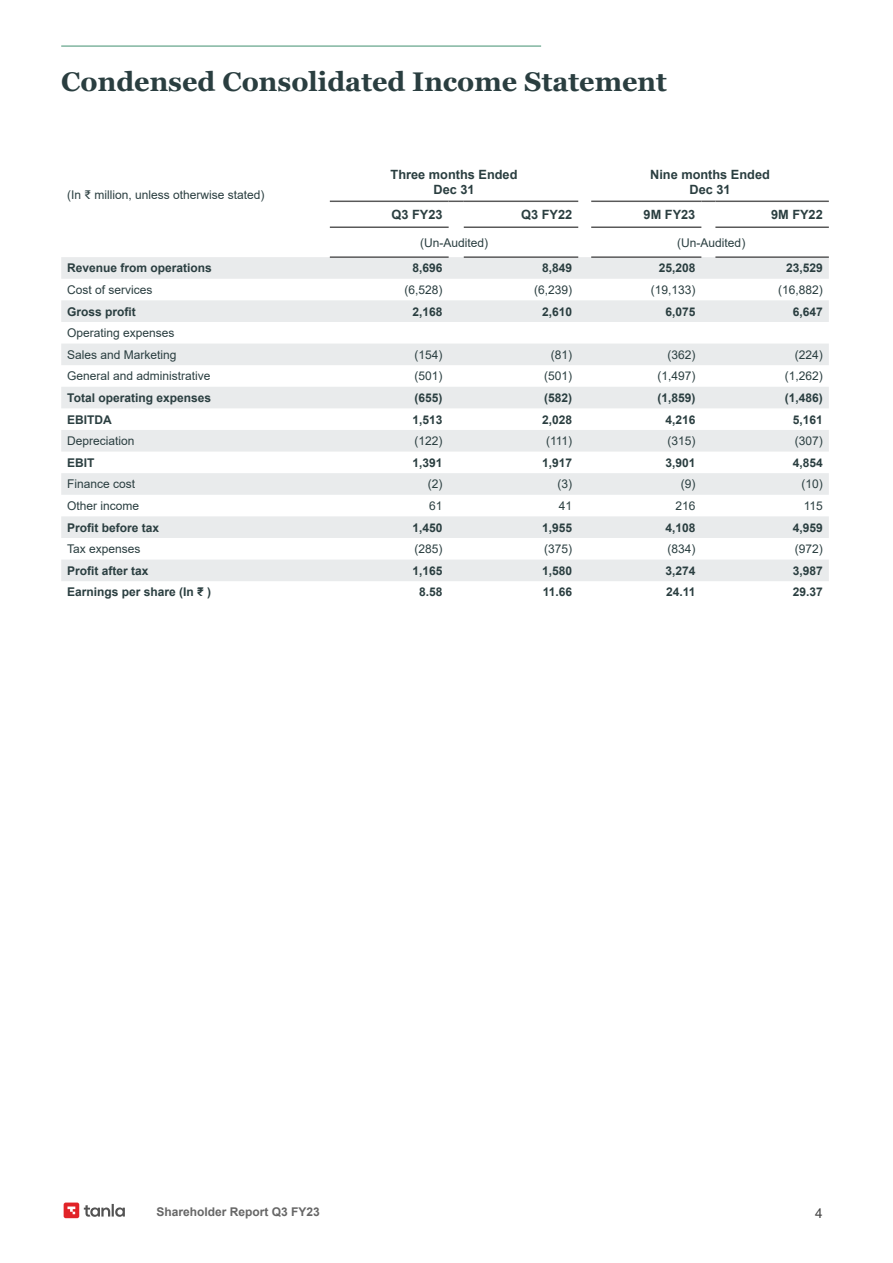
<style>
.page{position:relative;width:893px;height:1263px;background:#fff}
.page>*{position:absolute;margin:0;border:0;box-sizing:border-box;transform-origin:0 0}
.t1{font:700 27px "Georgia";color:#2a3e40}
.t2{font:13.5px "Arial";color:#434343}
.t3{font:700 12.75px/15.3px "Arial";color:#2a3e40;text-align:center}
.t4{font:12px/21.6px "Arial";color:#2a3e40}
.t5{font:700 12px "Arial";color:#2a3e40}
.t6{font:700 12px "Arial";color:#666}
</style>
<div class="page">
<hr style="left:61px;top:45px;width:480px;height:2px;background:#81b5a0">
<svg style="left:61px;top:257px;width:768px;height:324px;fill:#e9ebec"></svg>
<hr style="left:330px;top:256px;width:119px;height:2px;background:#595959">
<hr style="left:464px;top:256px;width:114px;height:2px;background:#595959">
<hr style="left:591px;top:256px;width:110px;height:2px;background:#595959">
<hr style="left:715px;top:256px;width:114px;height:2px;background:#595959">
<hr style="left:330px;top:226px;width:119px;height:2px;background:#595959">
<hr style="left:464px;top:226px;width:114px;height:2px;background:#595959">
<hr style="left:591px;top:226px;width:110px;height:2px;background:#595959">
<hr style="left:715px;top:226px;width:114px;height:2px;background:#595959">
<hr style="left:330px;top:201px;width:119px;height:1px;background:#595959">
<svg style="left:449px;top:201px;width:15px;height:1px"></svg>
<hr style="left:464px;top:201px;width:114px;height:1px;background:#595959">
<hr style="left:591px;top:201px;width:110px;height:1px;background:#595959">
<svg style="left:701px;top:201px;width:14px;height:1px"></svg>
<hr style="left:715px;top:201px;width:114px;height:1px;background:#595959">
<svg style="left:64px;top:1202px;width:61px;height:16px"></svg>
<h1 class="t1" style="left:61px;top:64px;width:607px">Condensed Consolidated Income Statement</h1>
<p class="t4" style="left:67px;top:184px;width:199px">(In ₹ million, unless otherwise stated)</p>
<p class="t3" style="left:391px;top:167px;width:128px">Three months Ended<br>Dec 31</p>
<p class="t3" style="left:650px;top:167px;width:121px">Nine months Ended<br>Dec 31</p>
<p class="t3" style="left:392px;top:207px;width:53px">Q3 FY23</p>
<p class="t3" style="left:521px;top:207px;width:53px">Q3 FY22</p>
<p class="t3" style="left:644px;top:207px;width:53px">9M FY23</p>
<p class="t3" style="left:771px;top:207px;width:53px">9M FY22</p>
<p class="t4" style="left:420px;top:231px;width:70px">(Un-Audited)</p>
<p class="t4" style="left:677px;top:231px;width:70px">(Un-Audited)</p>
<p class="t5" style="left:67px;top:260px;width:146px">Revenue from operations</p>
<p class="t5" style="left:413px;top:260px;width:32px">8,696</p>
<p class="t5" style="left:542px;top:260px;width:32px">8,849</p>
<p class="t5" style="left:659px;top:260px;width:38px">25,208</p>
<p class="t5" style="left:786px;top:260px;width:38px">23,529</p>
<p class="t4" style="left:67px;top:279px;width:87px">Cost of services</p>
<p class="t4" style="left:405px;top:279px;width:40px">(6,528)</p>
<p class="t4" style="left:534px;top:279px;width:40px">(6,239)</p>
<p class="t4" style="left:651px;top:279px;width:46px">(19,133)</p>
<p class="t4" style="left:778px;top:279px;width:46px">(16,882)</p>
<p class="t5" style="left:67px;top:303px;width:70px">Gross profit</p>
<p class="t5" style="left:413px;top:303px;width:32px">2,168</p>
<p class="t5" style="left:542px;top:303px;width:32px">2,610</p>
<p class="t5" style="left:665px;top:303px;width:32px">6,075</p>
<p class="t5" style="left:793px;top:303px;width:32px">6,647</p>
<p class="t4" style="left:67px;top:322px;width:111px">Operating expenses<br>Sales and Marketing</p>
<p class="t4" style="left:415px;top:344px;width:30px">(154)</p>
<p class="t4" style="left:551px;top:344px;width:23px">(81)</p>
<p class="t4" style="left:667px;top:344px;width:30px">(362)</p>
<p class="t4" style="left:795px;top:344px;width:30px">(224)</p>
<p class="t4" style="left:67px;top:365px;width:145px">General and administrative</p>
<p class="t4" style="left:415px;top:365px;width:30px">(501)</p>
<p class="t4" style="left:544px;top:365px;width:30px">(501)</p>
<p class="t4" style="left:657px;top:365px;width:40px">(1,497)</p>
<p class="t4" style="left:785px;top:365px;width:40px">(1,262)</p>
<p class="t5" style="left:67px;top:389px;width:145px">Total operating expenses</p>
<p class="t5" style="left:415px;top:389px;width:30px">(655)</p>
<p class="t5" style="left:544px;top:389px;width:30px">(582)</p>
<p class="t5" style="left:657px;top:389px;width:40px">(1,859)</p>
<p class="t5" style="left:785px;top:389px;width:40px">(1,486)</p>
<p class="t5" style="left:67px;top:411px;width:46px">EBITDA</p>
<p class="t5" style="left:413px;top:411px;width:32px">1,513</p>
<p class="t5" style="left:542px;top:411px;width:32px">2,028</p>
<p class="t5" style="left:665px;top:411px;width:32px">4,216</p>
<p class="t5" style="left:793px;top:411px;width:32px">5,161</p>
<p class="t4" style="left:67px;top:430px;width:69px">Depreciation</p>
<p class="t4" style="left:415px;top:430px;width:30px">(122)</p>
<p class="t4" style="left:546px;top:430px;width:28px">(111)</p>
<p class="t4" style="left:667px;top:430px;width:30px">(315)</p>
<p class="t4" style="left:795px;top:430px;width:30px">(307)</p>
<p class="t5" style="left:67px;top:454px;width:29px">EBIT</p>
<p class="t5" style="left:413px;top:454px;width:32px">1,391</p>
<p class="t5" style="left:542px;top:454px;width:32px">1,917</p>
<p class="t5" style="left:665px;top:454px;width:32px">3,901</p>
<p class="t5" style="left:793px;top:454px;width:32px">4,854</p>
<p class="t4" style="left:67px;top:473px;width:70px">Finance cost</p>
<p class="t4" style="left:428px;top:473px;width:16px">(2)</p>
<p class="t4" style="left:558px;top:473px;width:16px">(3)</p>
<p class="t4" style="left:681px;top:473px;width:16px">(9)</p>
<p class="t4" style="left:801px;top:473px;width:23px">(10)</p>
<p class="t4" style="left:67px;top:495px;width:74px">Other income</p>
<p class="t4" style="left:429px;top:495px;width:15px">61</p>
<p class="t4" style="left:559px;top:495px;width:15px">41</p>
<p class="t4" style="left:675px;top:495px;width:22px">216</p>
<p class="t4" style="left:804px;top:495px;width:21px">115</p>
<p class="t5" style="left:67px;top:519px;width:94px">Profit before tax</p>
<p class="t5" style="left:413px;top:519px;width:32px">1,450</p>
<p class="t5" style="left:542px;top:519px;width:32px">1,955</p>
<p class="t5" style="left:665px;top:519px;width:32px">4,108</p>
<p class="t5" style="left:793px;top:519px;width:32px">4,959</p>
<p class="t4" style="left:67px;top:538px;width:75px">Tax expenses</p>
<p class="t4" style="left:415px;top:538px;width:30px">(285)</p>
<p class="t4" style="left:544px;top:538px;width:30px">(375)</p>
<p class="t4" style="left:667px;top:538px;width:30px">(834)</p>
<p class="t4" style="left:795px;top:538px;width:30px">(972)</p>
<p class="t5" style="left:67px;top:562px;width:83px">Profit after tax</p>
<p class="t5" style="left:413px;top:562px;width:32px">1,165</p>
<p class="t5" style="left:542px;top:562px;width:32px">1,580</p>
<p class="t5" style="left:665px;top:562px;width:32px">3,274</p>
<p class="t5" style="left:793px;top:562px;width:32px">3,987</p>
<p class="t5" style="left:67px;top:584px;width:146px">Earnings per share (In ₹ )</p>
<p class="t5" style="left:419px;top:584px;width:25px">8.58</p>
<p class="t5" style="left:543px;top:584px;width:31px">11.66</p>
<p class="t5" style="left:666px;top:584px;width:31px">24.11</p>
<p class="t5" style="left:793px;top:584px;width:32px">29.37</p>
<p class="t6" style="left:156px;top:1203px;width:165px">Shareholder Report Q3 FY23</p>
<p class="t2" style="left:815px;top:1204px;width:9px">4</p>
</div>
